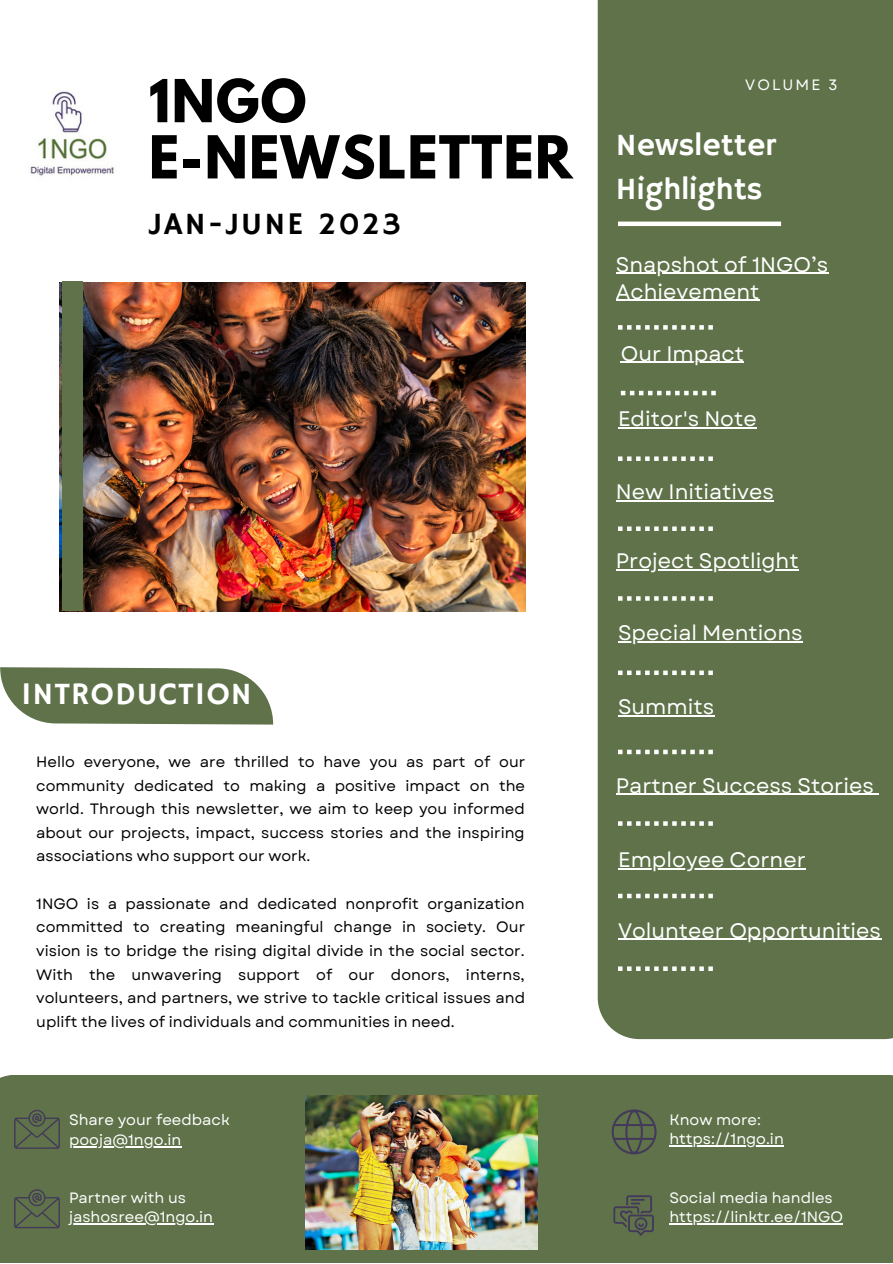
<style>
.page{position:relative;width:893px;height:1264px;background:#fff}
.page>*{position:absolute;margin:0;border:0;box-sizing:border-box;transform-origin:0 0}
.t1{font:700 52.5px "League Spartan";letter-spacing:.02em;color:#000001}
.t2{font:31.5px "Hammersmith One";color:#fff}
.t3{font:31.5px "Hammersmith One";letter-spacing:.07em;color:#000001}
.t4{font:31.5px "Hammersmith One";letter-spacing:.03em;color:#fff}
.t5{font:21px/27px "Garet";color:#fff}
.t6{font:15px/23.5px "Garet";color:#000001;text-align:justify}
.t7{font:15px "Garet";color:#fff}
</style>
<div class="page">
<img style="left:60px;top:282px;width:465px;height:330px">
<div style="left:62px;top:281px;width:20px;height:329px;background:#5f7249"></div>
<img style="left:30px;top:91px;width:84px;height:85px">
<svg style="left:0;top:667px;width:273px;height:57px;background:#70815c"></svg>
<div style="left:597px;top:0;width:295px;height:1039px;background:#5f7249"></div>
<hr style="left:615px;top:273px;width:213px;height:1px;background:#fff">
<hr style="left:615px;top:299px;width:144px;height:2px;background:#fff">
<div style="left:618px;top:221px;width:163px;height:5px;background:#fff"></div>
<svg style="left:618px;top:325px;width:94px;height:4px"></svg>
<svg style="left:618px;top:456px;width:94px;height:5px"></svg>
<svg style="left:618px;top:526px;width:94px;height:5px"></svg>
<svg style="left:618px;top:596px;width:94px;height:4px"></svg>
<svg style="left:618px;top:670px;width:94px;height:5px"></svg>
<svg style="left:618px;top:749px;width:94px;height:5px"></svg>
<svg style="left:618px;top:821px;width:94px;height:4px"></svg>
<svg style="left:618px;top:893px;width:94px;height:5px"></svg>
<svg style="left:618px;top:966px;width:94px;height:4px"></svg>
<svg style="left:620px;top:391px;width:95px;height:4px"></svg>
<div style="left:0;top:1074px;width:892px;height:188px;background:#5f7249"></div>
<svg style="left:14px;top:1110px;width:46px;height:38px"></svg>
<svg style="left:14px;top:1189px;width:46px;height:39px"></svg>
<svg style="left:613px;top:1195px;width:40px;height:40px"></svg>
<svg style="left:611px;top:1109px;width:45px;height:45px"></svg>
<img style="left:306px;top:1095px;width:231px;height:154px">
<hr style="left:618px;top:427px;width:138px;height:1px;background:#fff">
<hr style="left:615px;top:569px;width:183px;height:1px;background:#fff">
<hr style="left:615px;top:500px;width:158px;height:1px;background:#fff">
<hr style="left:618px;top:715px;width:96px;height:1px;background:#fff">
<hr style="left:618px;top:641px;width:184px;height:1px;background:#fff">
<hr style="left:616px;top:793px;width:257px;height:1px;background:#fff">
<hr style="left:618px;top:868px;width:187px;height:1px;background:#fff">
<hr style="left:618px;top:938px;width:263px;height:1px;background:#fff">
<hr style="left:620px;top:362px;width:124px;height:1px;background:#fff">
<hr style="left:69px;top:1146px;width:112px;height:1px;background:#fff">
<hr style="left:69px;top:1223px;width:144px;height:1px;background:#fff">
<hr style="left:669px;top:1145px;width:114px;height:1px;background:#fff">
<hr style="left:669px;top:1223px;width:174px;height:1px;background:#fff">
<p class="t1" style="left:149px;top:75px;width:159px">1NGO</p>
<p class="t1" style="left:149px;top:131px;width:425px">E-NEWSLETTER</p>
<p class="t3" style="left:149px;top:206px;width:253px">JAN-JUNE 2023</p>
<p class="t4" style="left:21px;top:676px;width:232px">INTRODUCTION</p>
<p class="t6" style="left:36px;top:750px;width:490px">Hello everyone, we are thrilled to have you as part of our community dedicated to making a positive impact on the world. Through this newsletter, we aim to keep you informed about our projects, impact, success stories and the inspiring associations who support our work.</p>
<p class="t6" style="left:36px;top:891px;width:490px">1NGO is a passionate and dedicated nonprofit organization committed to creating meaningful change in society. Our vision is to bridge the rising digital divide in the social sector.<br>With the unwavering support of our donors, interns, volunteers, and partners, we strive to tackle critical issues and uplift the lives of individuals and communities in need.</p>
<p class="t7" style="left:69px;top:1108px;width:162px">Share your feedback</p>
<p class="t7" style="left:69px;top:1129px;width:114px">pooja@1ngo.in</p>
<p class="t7" style="left:69px;top:1186px;width:118px">Partner with us</p>
<p class="t7" style="left:69px;top:1205px;width:145px">jashosree@1ngo.in</p>
<p class="t7" style="left:745px;top:74px;width:94px">VOLUME 3</p>
<p class="t2" style="left:615px;top:127px;width:161px">Newsletter</p>
<p class="t2" style="left:615px;top:171px;width:148px">Highlights</p>
<p class="t5" style="left:615px;top:251px;width:214px">Snapshot of 1NGO’s<br>Achievement</p>
<p class="t5" style="left:620px;top:340px;width:125px">Our Impact</p>
<p class="t5" style="left:618px;top:405px;width:140px">Editor's Note</p>
<p class="t5" style="left:615px;top:478px;width:159px">New Initiatives</p>
<p class="t5" style="left:615px;top:547px;width:184px">Project Spotlight</p>
<p class="t5" style="left:618px;top:619px;width:186px">Special Mentions</p>
<p class="t5" style="left:618px;top:693px;width:98px">Summits</p>
<p class="t5" style="left:616px;top:771px;width:259px">Partner Success Stories</p>
<p class="t5" style="left:618px;top:846px;width:189px">Employee Corner</p>
<p class="t5" style="left:618px;top:916px;width:264px">Volunteer Opportunities</p>
<p class="t7" style="left:669px;top:1108px;width:93px">Know more:</p>
<p class="t7" style="left:669px;top:1127px;width:116px">https://1ngo.in</p>
<p class="t7" style="left:669px;top:1186px;width:165px">Social media handles</p>
<p class="t7" style="left:669px;top:1205px;width:175px">https://linktr.ee/1NGO</p>
</div>
